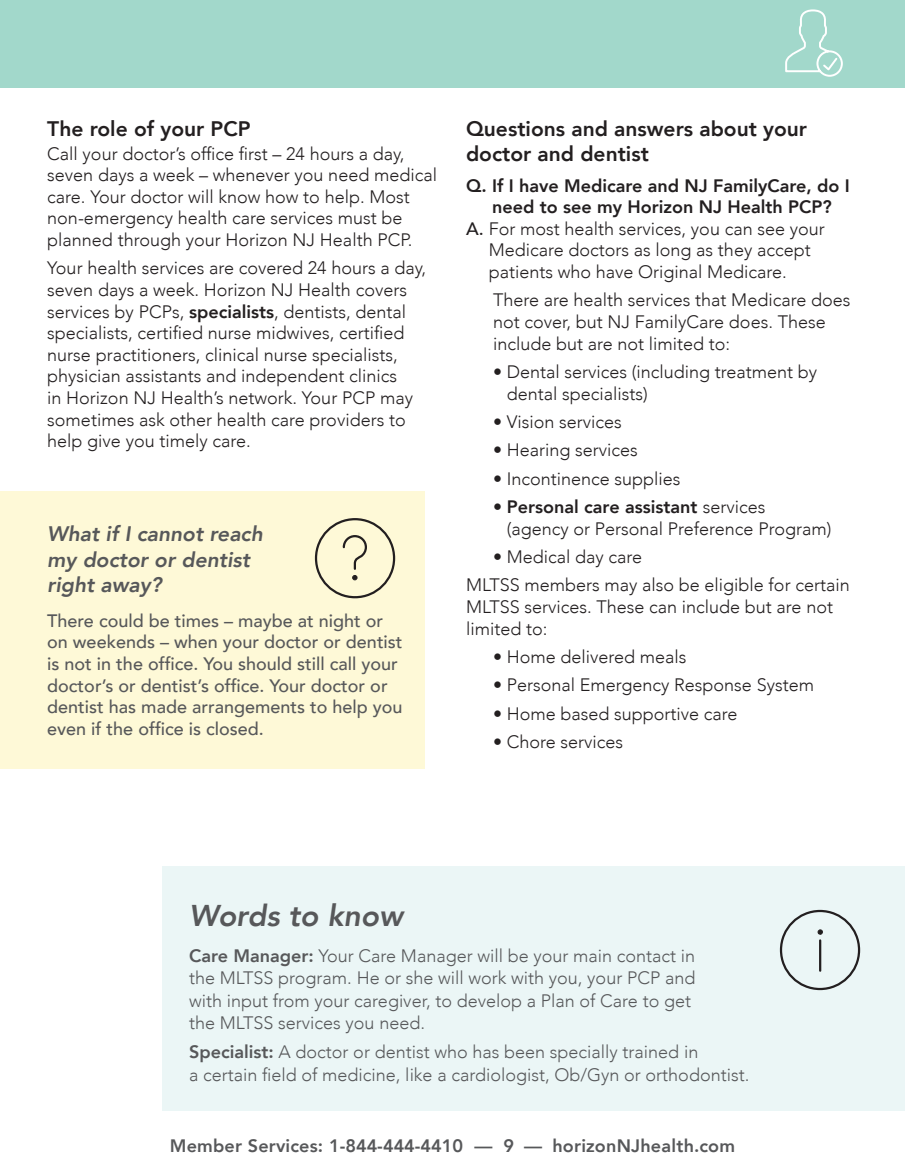
<style>
.page{position:relative;width:905px;height:1175px;background:#fff}
.page>*{position:absolute;margin:0;border:0;box-sizing:border-box;transform-origin:0 0}
.t1{font:italic 800 30px "Avenir";color:#57585a}
.t2{font:800 21px/25.2px "Avenir";color:#231f20}
.t3{font:italic 800 21px/25.2px "Avenir";color:#57585a}
.t4{font:300 18px/21.6px "Avenir";color:#231f20}
.t5{font:300 18px/22.5px "Avenir";color:#57585a}
.t6{font:500 18px/21.6px "Avenir";color:#57585a}
.t7{font:800 18px "Avenir";color:#231f20}
.t8{font:800 18px "Avenir";letter-spacing:.01em;color:#57585a}
.s1{font-weight:800}
.s2{font-weight:500}
</style>
<div class="page">
<div style="left:0;top:0;width:904px;height:88px;background:#a2d8cb"></div>
<div style="left:0;top:491px;width:424px;height:277px;background:#fef9d7"></div>
<svg style="left:315px;top:518px;width:80px;height:80px"></svg>
<div style="left:162px;top:866px;width:742px;height:244px;background:#ebf6f6"></div>
<svg style="left:779px;top:909px;width:81px;height:81px"></svg>
<svg style="left:785px;top:9px;width:57px;height:68px"></svg>
<p class="t2" style="left:47px;top:116px;width:205px">The role of your PCP</p>
<p class="t4" style="left:47px;top:143px;width:391px">Call your doctor’s office first – 24 hours a day, seven days a week – whenever you need medical care. Your doctor will know how to help. Most non-emergency health care services must be planned through your Horizon NJ Health PCP.</p>
<p class="t4" style="left:47px;top:257px;width:380px">Your health services are covered 24 hours a day, seven days a week. Horizon NJ Health covers services by PCPs, <span class="s1">specialists</span>, dentists, dental specialists, certified nurse midwives, certified nurse practitioners, clinical nurse specialists, physician assistants and independent clinics<br>in Horizon NJ Health’s network. Your PCP may sometimes ask other health care providers to help give you timely care.</p>
<p class="t3" style="left:47px;top:521px;width:217px">What if I cannot reach my doctor or dentist right away?</p>
<p class="t6" style="left:47px;top:609px;width:357px">There could be times – maybe at night or on weekends – when your doctor or dentist is not in the office. You should still call your doctor’s or dentist’s office. Your doctor or dentist has made arrangements to help you even if the office is closed.</p>
<p class="t2" style="left:466px;top:116px;width:342px">Questions and answers about your doctor and dentist</p>
<p class="t7" style="left:466px;top:171px;width:385px">Q. If I have Medicare and NJ FamilyCare, do I</p>
<p class="t7" style="left:492px;top:193px;width:341px">need to see my Horizon NJ Health PCP?</p>
<p class="t4" style="left:466px;top:218px;width:360px"><span class="s2">A.</span> For most health services, you can see your</p>
<p class="t4" style="left:488px;top:239px;width:323px">Medicare doctors as long as they accept</p>
<p class="t4" style="left:488px;top:261px;width:300px">patients who have Original Medicare.</p>
<p class="t4" style="left:493px;top:289px;width:359px">There are health services that Medicare does not cover, but NJ FamilyCare does. These include but are not limited to:</p>
<p class="t4" style="left:506px;top:361px;width:312px;text-indent:-14px">• Dental services (including treatment by dental specialists)</p>
<p class="t4" style="left:493px;top:411px;width:130px">• Vision services</p>
<p class="t4" style="left:493px;top:439px;width:146px">• Hearing services</p>
<p class="t4" style="left:493px;top:467px;width:189px">• Incontinence supplies</p>
<p class="t4" style="left:506px;top:496px;width:326px;text-indent:-14px">• <span class="s1">Personal care assistant</span> services (agency or Personal Preference Program)</p>
<p class="t4" style="left:466px;top:542px;width:385px;line-height:28.3px;text-indent:27px">• Medical day care<br>MLTSS members may also be eligible for certain</p>
<p class="t4" style="left:466px;top:596px;width:368px">MLTSS services. These can include but are not limited to:</p>
<p class="t4" style="left:493px;top:646px;width:195px">• Home delivered meals</p>
<p class="t4" style="left:493px;top:674px;width:322px">• Personal Emergency Response System</p>
<p class="t4" style="left:493px;top:702px;width:246px">• Home based supportive care</p>
<p class="t4" style="left:493px;top:731px;width:132px">• Chore services</p>
<h1 class="t1" style="left:189px;top:897px;width:215px">Words to know</h1>
<p class="t5" style="left:189px;top:944px;width:508px"><span class="s1">Care Manager:</span> Your Care Manager will be your main contact in the MLTSS program. He or she will work with you, your PCP and with input from your caregiver, to develop a Plan of Care to get the MLTSS services you need.</p>
<p class="t5" style="left:189px;top:1040px;width:562px"><span class="s1">Specialist:</span> A doctor or dentist who has been specially trained in<br>a certain field of medicine, like a cardiologist, Ob/Gyn or orthodontist.</p>
<p class="t8" style="left:170px;top:1132px;width:566px">Member Services: 1-844-444-4410 — 9 — horizonNJhealth.com</p>
</div>
